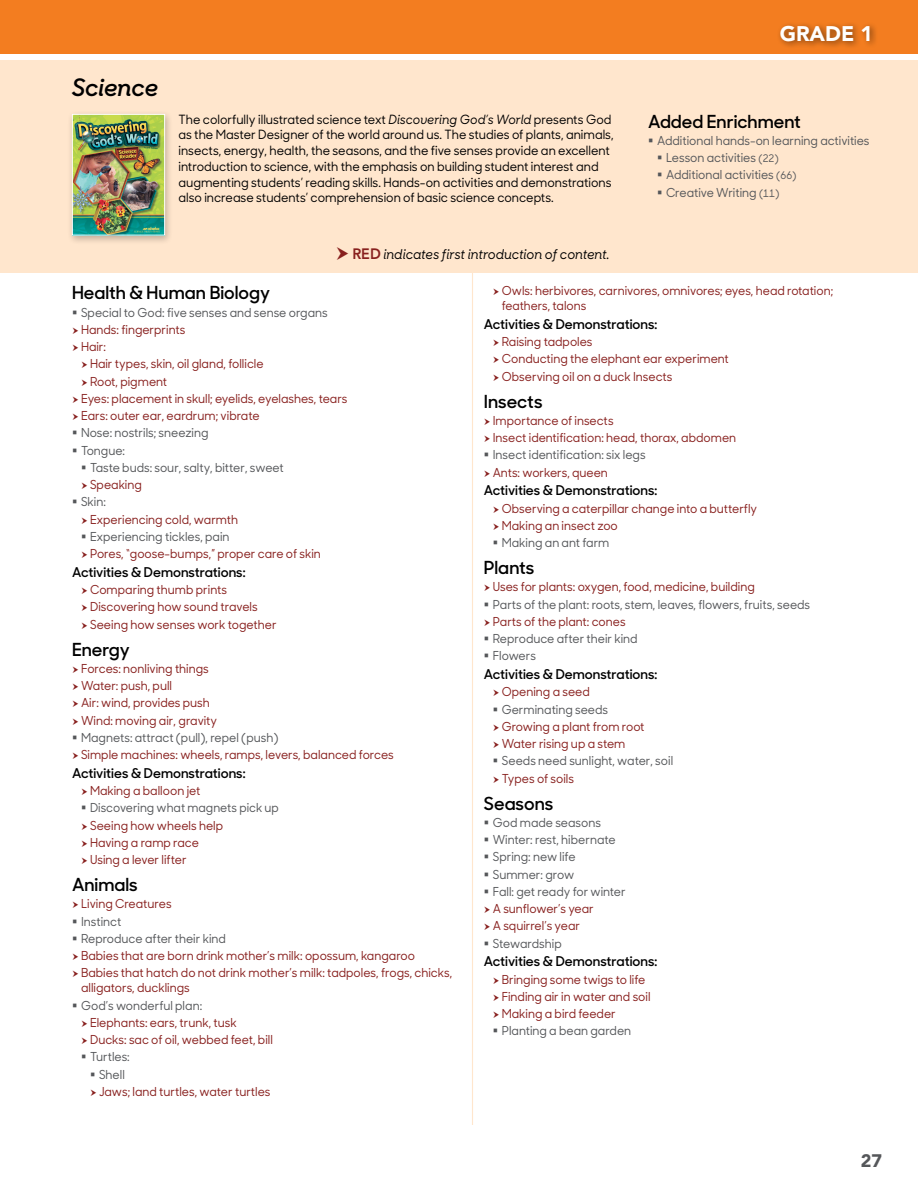
<style>
.page{position:relative;width:918px;height:1188px;background:#fff}
.page>*{position:absolute;margin:0;border:0;box-sizing:border-box;transform-origin:0 0}
.SS_Subjects_Subheads{font:italic 600 24px "Sharp Sans No 1";color:#000}
.t1{font:900 21px "Avenir";color:#fff}
.SS_Subhead_under_ite{font:600 18px "Sharp Sans No 1";color:#000}
.t2{font:900 18px "Avenir";color:#55575a}
.SS_Activities_and_De{font:600 13.5px "Sharp Sans No 1";color:#000}
.SS_Introduction_to_c{font:italic 500 13.5px "Sharp Sans No 1";color:#000;scale:.95 1}
.SS_Opening_Paragraph{font:500 12.75px/15.8px "Sharp Sans No 1";color:#000;scale:.95 1}
.t3{font:500 12.3px/15px "Sharp Sans No 1";color:#88201e;scale:.95 1}
.t4{font:500 12.3px "Sharp Sans No 1";color:#55575a;scale:.95 1}
.t5{font:500 12.3px "Sharp Sans No 1";color:#55575a;scale:.94 1}
.s1{font-style:italic}
.s2{font-size:10.5px}
.s3{font-family:"Avenir";font-weight:800;font-style:normal;font-size:15px;color:#88201e}
</style>
<div class="page">
<hr style="left:472px;top:102px;width:1px;height:1023px;background:#ffe6cd">
<div style="left:0;top:0;width:918px;height:54px;background:#f37d20"></div>
<div style="left:775px;top:21px;width:103px;height:28px;background:#000;opacity:.5"></div>
<div style="left:0;top:60px;width:918px;height:212px;background:#ffe6cd"></div>
<div style="left:67px;top:110px;width:106px;height:135px;background:#000;opacity:.25"></div>
<img style="left:74px;top:116px;width:89px;height:118px">
<div style="left:72px;top:114px;width:93px;height:122px;border:1px solid #fff"></div>
<p class="SS_Subjects_Subheads" style="left:72px;top:67px;width:88px">Science</p>
<p class="SS_Subjects_Subheads" style="left:72px;top:73px;width:88px">Science</p>
<h2 class="t1" style="left:780px;top:20px;width:95px">GRADE 1</h2>
<p class="SS_Opening_Paragraph" style="left:178px;top:111px;width:460px">The colorfully illustrated science text <span class="s1">Discovering God’s World</span> presents God as the Master Designer of the world around us. The studies of plants, animals, insects, energy, health, the seasons, and the five senses provide an excellent introduction to science, with the emphasis on building student interest and augmenting students’ reading skills. Hands-on activities and demonstrations also increase students’ comprehension of basic science concepts.</p>
<p class="SS_Subhead_under_ite" style="left:648px;top:107px;width:154px">Added Enrichment</p>
<p class="t4" style="left:657px;top:131px;width:225px">Additional hands-on learning activities</p>
<p class="t4" style="left:666px;top:149px;width:120px">Lesson activities <span class="s2">(22)</span></p>
<p class="t4" style="left:666px;top:166px;width:139px">Additional activities <span class="s2">(66)</span></p>
<p class="t4" style="left:666px;top:183px;width:121px">Creative Writing <span class="s2">(11)</span></p>
<p class="SS_Introduction_to_c" style="left:352px;top:244px;width:272px"><span class="s3">RED</span> indicates first introduction of content.</p>
<p class="SS_Subhead_under_ite" style="left:72px;top:279px;width:200px">Health &amp; Human Biology</p>
<p class="t4" style="left:81px;top:303px;width:261px">Special to God: five senses and sense organs</p>
<p class="t3" style="left:81px;top:321px;width:111px">Hands: fingerprints</p>
<p class="t3" style="left:81px;top:339px;width:28px">Hair:</p>
<p class="t3" style="left:90px;top:356px;width:184px">Hair types, skin, oil gland, follicle</p>
<p class="t3" style="left:90px;top:373px;width:83px">Root, pigment</p>
<p class="t3" style="left:81px;top:390px;width:282px">Eyes: placement in skull; eyelids, eyelashes, tears</p>
<p class="t3" style="left:81px;top:408px;width:190px">Ears: outer ear, eardrum; vibrate</p>
<p class="t4" style="left:81px;top:424px;width:136px">Nose: nostrils; sneezing</p>
<p class="t4" style="left:81px;top:441px;width:48px">Tongue:</p>
<p class="t4" style="left:90px;top:459px;width:206px">Taste buds: sour, salty, bitter, sweet</p>
<p class="t3" style="left:90px;top:477px;width:56px">Speaking</p>
<p class="t4" style="left:81px;top:493px;width:28px">Skin:</p>
<p class="t3" style="left:90px;top:511px;width:157px">Experiencing cold, warmth</p>
<p class="t4" style="left:90px;top:528px;width:148px">Experiencing tickles, pain</p>
<p class="t3" style="left:90px;top:546px;width:245px">Pores, “goose-bumps,” proper care of skin</p>
<p class="SS_Activities_and_De" style="left:72px;top:562px;width:175px">Activities &amp; Demonstrations:</p>
<p class="t3" style="left:90px;top:582px;width:146px">Comparing thumb prints</p>
<p class="t3" style="left:90px;top:599px;width:178px">Discovering how sound travels</p>
<p class="t3" style="left:90px;top:616px;width:198px">Seeing how senses work together</p>
<p class="SS_Subhead_under_ite" style="left:72px;top:635px;width:59px">Energy</p>
<p class="t3" style="left:81px;top:660px;width:136px">Forces: nonliving things</p>
<p class="t3" style="left:81px;top:678px;width:97px">Water: push, pull</p>
<p class="t3" style="left:81px;top:695px;width:137px">Air: wind, provides push</p>
<p class="t3" style="left:81px;top:712px;width:145px">Wind: moving air, gravity</p>
<p class="t4" style="left:81px;top:729px;width:209px">Magnets: attract (pull), repel (push)</p>
<p class="t3" style="left:81px;top:747px;width:331px">Simple machines: wheels, ramps, levers, balanced forces</p>
<p class="SS_Activities_and_De" style="left:72px;top:763px;width:175px">Activities &amp; Demonstrations:</p>
<p class="t3" style="left:90px;top:783px;width:118px">Making a balloon jet</p>
<p class="t5" style="left:90px;top:799px;width:202px">Discovering what magnets pick up</p>
<p class="t3" style="left:90px;top:817px;width:142px">Seeing how wheels help</p>
<p class="t3" style="left:90px;top:834px;width:116px">Having a ramp race</p>
<p class="t3" style="left:90px;top:852px;width:103px">Using a lever lifter</p>
<p class="SS_Subhead_under_ite" style="left:72px;top:871px;width:67px">Animals</p>
<p class="t3" style="left:81px;top:896px;width:97px">Living Creatures</p>
<p class="t4" style="left:81px;top:912px;width:44px">Instinct</p>
<p class="t4" style="left:81px;top:930px;width:154px">Reproduce after their kind</p>
<p class="t3" style="left:81px;top:948px;width:353px">Babies that are born drink mother’s milk: opossum, kangaroo</p>
<p class="t3" style="left:81px;top:965px;width:392px">Babies that hatch do not drink mother’s milk: tadpoles, frogs, chicks, alligators, ducklings</p>
<p class="t4" style="left:81px;top:996px;width:129px">God’s wonderful plan:</p>
<p class="t3" style="left:90px;top:1014px;width:156px">Elephants: ears, trunk, tusk</p>
<p class="t3" style="left:90px;top:1032px;width:194px">Ducks: sac of oil, webbed feet, bill</p>
<p class="t4" style="left:90px;top:1048px;width:43px">Turtles:</p>
<p class="t4" style="left:99px;top:1065px;width:29px">Shell</p>
<p class="t3" style="left:99px;top:1083px;width:182px">Jaws; land turtles, water turtles</p>
<p class="t3" style="left:502px;top:283px;width:350px">Owls: herbivores, carnivores, omnivores; eyes, head rotation; feathers, talons</p>
<p class="SS_Activities_and_De" style="left:484px;top:314px;width:175px">Activities &amp; Demonstrations:</p>
<p class="t3" style="left:502px;top:334px;width:97px">Raising tadpoles</p>
<p class="t3" style="left:502px;top:351px;width:241px">Conducting the elephant ear experiment</p>
<p class="t3" style="left:502px;top:368px;width:181px">Observing oil on a duck Insects</p>
<p class="SS_Subhead_under_ite" style="left:484px;top:387px;width:60px">Insects</p>
<p class="t3" style="left:493px;top:412px;width:129px">Importance of insects</p>
<p class="t3" style="left:493px;top:430px;width:258px">Insect identification: head, thorax, abdomen</p>
<p class="t4" style="left:493px;top:446px;width:162px">Insect identification: six legs</p>
<p class="t3" style="left:493px;top:464px;width:123px">Ants: workers, queen</p>
<p class="SS_Activities_and_De" style="left:484px;top:480px;width:175px">Activities &amp; Demonstrations:</p>
<p class="t3" style="left:502px;top:500px;width:270px">Observing a caterpillar change into a butterfly</p>
<p class="t3" style="left:502px;top:517px;width:124px">Making an insect zoo</p>
<p class="t4" style="left:502px;top:534px;width:115px">Making an ant farm</p>
<p class="SS_Subhead_under_ite" style="left:484px;top:554px;width:52px">Plants</p>
<p class="t3" style="left:493px;top:579px;width:277px">Uses for plants: oxygen, food, medicine, building</p>
<p class="t4" style="left:493px;top:595px;width:336px">Parts of the plant: roots, stem, leaves, flowers, fruits, seeds</p>
<p class="t3" style="left:493px;top:613px;width:141px">Parts of the plant: cones</p>
<p class="t4" style="left:493px;top:630px;width:154px">Reproduce after their kind</p>
<p class="t4" style="left:493px;top:647px;width:47px">Flowers</p>
<p class="SS_Activities_and_De" style="left:484px;top:664px;width:175px">Activities &amp; Demonstrations:</p>
<p class="t3" style="left:502px;top:684px;width:94px">Opening a seed</p>
<p class="t4" style="left:502px;top:700px;width:114px">Germinating seeds</p>
<p class="t3" style="left:502px;top:718px;width:152px">Growing a plant from root</p>
<p class="t3" style="left:502px;top:736px;width:132px">Water rising up a stem</p>
<p class="t4" style="left:502px;top:752px;width:182px">Seeds need sunlight, water, soil</p>
<p class="t3" style="left:502px;top:770px;width:78px">Types of soils</p>
<p class="SS_Subhead_under_ite" style="left:484px;top:789px;width:71px">Seasons</p>
<p class="t4" style="left:493px;top:814px;width:115px">God made seasons</p>
<p class="t4" style="left:493px;top:831px;width:131px">Winter: rest, hibernate</p>
<p class="t4" style="left:493px;top:848px;width:89px">Spring: new life</p>
<p class="t4" style="left:493px;top:865px;width:87px">Summer: grow</p>
<p class="t4" style="left:493px;top:883px;width:141px">Fall: get ready for winter</p>
<p class="t3" style="left:493px;top:901px;width:108px">A sunflower’s year</p>
<p class="t3" style="left:493px;top:918px;width:93px">A squirrel’s year</p>
<p class="t4" style="left:493px;top:934px;width:74px">Stewardship</p>
<p class="SS_Activities_and_De" style="left:484px;top:951px;width:175px">Activities &amp; Demonstrations:</p>
<p class="t3" style="left:502px;top:971px;width:153px">Bringing some twigs to life</p>
<p class="t3" style="left:502px;top:988px;width:158px">Finding air in water and soil</p>
<p class="t3" style="left:502px;top:1006px;width:122px">Making a bird feeder</p>
<p class="t4" style="left:502px;top:1022px;width:138px">Planting a bean garden</p>
<h3 class="t2" style="left:861px;top:1150px;width:23px">27</h3>
</div>
